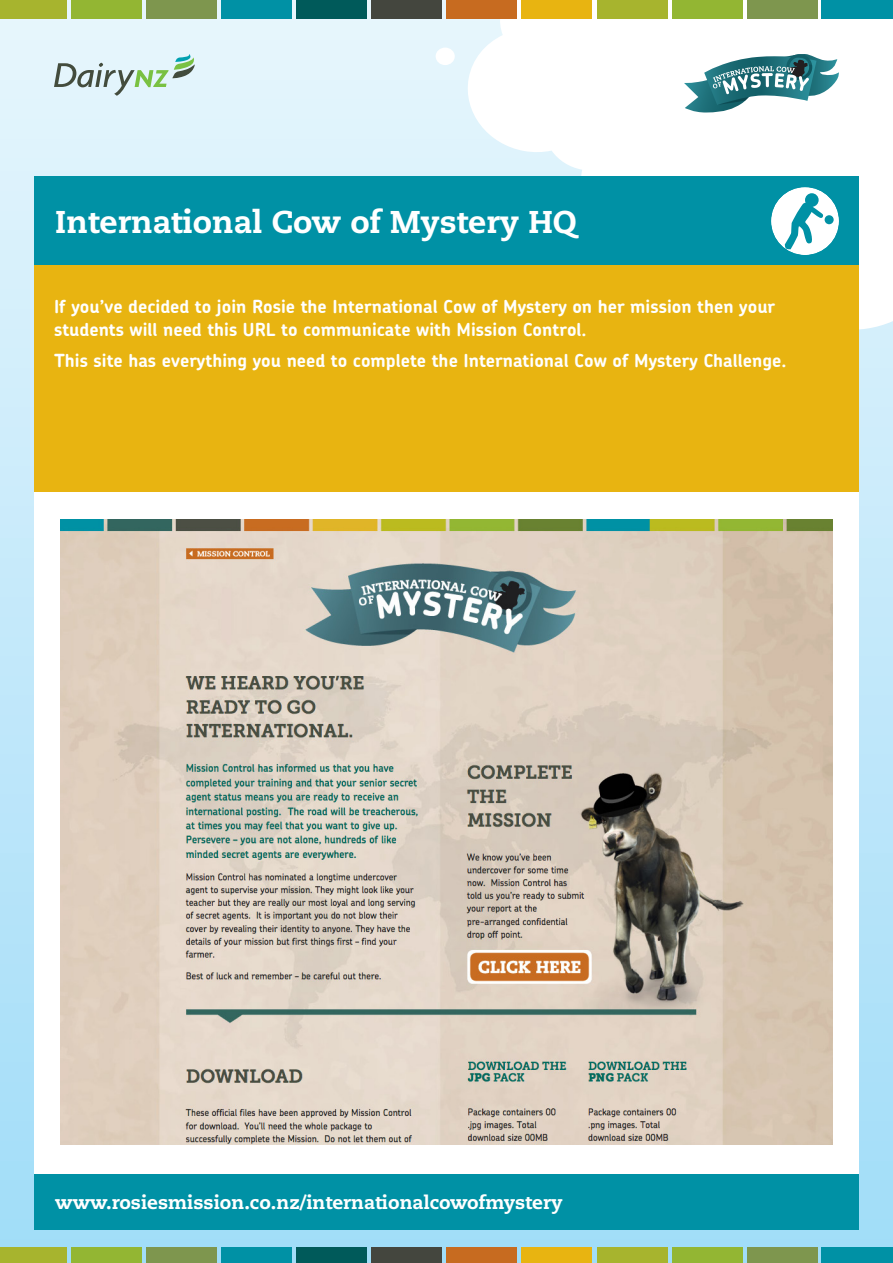
<style>
.page{position:relative;width:893px;height:1263px;background:#fff}
.page>*{position:absolute;margin:0;border:0;box-sizing:border-box;transform-origin:0 0}
.Titles_PMNCaecillia{font:800 31.5px "Caecilia";color:#fff}
.t1{font:800 18.75px "Caecilia";color:#fff}
.Titles_PMNCaecillia-2{font:700 18px/22.5px "Chevin";color:#fff}
</style>
<div class="page">
<div style="left:0;top:0;width:893px;height:1263px;background:linear-gradient(to bottom,#e6f5fb,#a1ddf9)"></div>
<svg style="left:463px;top:0;width:430px;height:335px"></svg>
<div style="left:436px;top:48px;width:19px;height:17px;background:#fff;border-radius:50%"></div>
<div style="left:34px;top:492px;width:825px;height:682px;background:#fff"></div>
<div style="left:34px;top:176px;width:825px;height:90px;background:#0091a5"></div>
<div style="left:34px;top:1174px;width:825px;height:55px;background:#0091a5"></div>
<div style="left:34px;top:266px;width:825px;height:226px;background:#e8b411"></div>
<svg style="left:54px;top:54px;width:143px;height:42px;background:#c5dad6"></svg>
<div style="left:446px;top:1248px;width:71px;height:15px;background:#c76b20"></div>
<div style="left:521px;top:1248px;width:71px;height:15px;background:#e8b411"></div>
<div style="left:597px;top:1248px;width:70px;height:15px;background:#a7b42e"></div>
<div style="left:672px;top:1248px;width:71px;height:15px;background:#93b633"></div>
<div style="left:747px;top:1248px;width:71px;height:15px;background:#7e964e"></div>
<div style="left:822px;top:1248px;width:71px;height:15px;background:#0091a5"></div>
<div style="left:0;top:1248px;width:67px;height:15px;background:#a7b42e"></div>
<div style="left:71px;top:1248px;width:71px;height:15px;background:#93b633"></div>
<div style="left:146px;top:1248px;width:71px;height:15px;background:#7e964e"></div>
<div style="left:221px;top:1248px;width:71px;height:15px;background:#0091a5"></div>
<div style="left:296px;top:1248px;width:71px;height:15px;background:#005a5a"></div>
<div style="left:371px;top:1248px;width:71px;height:15px;background:#44463e"></div>
<div style="left:446px;top:0;width:71px;height:18px;background:#c76b20"></div>
<div style="left:521px;top:0;width:71px;height:18px;background:#e8b411"></div>
<div style="left:597px;top:0;width:70px;height:18px;background:#a7b42e"></div>
<div style="left:672px;top:0;width:71px;height:18px;background:#93b633"></div>
<div style="left:747px;top:0;width:71px;height:18px;background:#7e964e"></div>
<div style="left:822px;top:0;width:71px;height:18px;background:#0091a5"></div>
<div style="left:0;top:0;width:67px;height:18px;background:#a7b42e"></div>
<div style="left:71px;top:0;width:71px;height:18px;background:#93b633"></div>
<div style="left:146px;top:0;width:71px;height:18px;background:#7e964e"></div>
<div style="left:221px;top:0;width:71px;height:18px;background:#0091a5"></div>
<div style="left:296px;top:0;width:71px;height:18px;background:#005a5a"></div>
<div style="left:371px;top:0;width:71px;height:18px;background:#44463e"></div>
<img style="left:60px;top:519px;width:773px;height:625px">
<svg style="left:771px;top:187px;width:68px;height:68px"></svg>
<svg style="left:684px;top:54px;width:155px;height:59px"></svg>
<p class="Titles_PMNCaecillia" style="left:55px;top:203px;width:523px">International Cow of Mystery HQ</p>
<p class="Titles_PMNCaecillia-2" style="left:54px;top:295px;width:723px">If you’ve decided to join Rosie the International Cow of Mystery on her mission then your students will need this URL to communicate with Mission Control.</p>
<p class="Titles_PMNCaecillia-2" style="left:54px;top:349px;width:734px">This site has everything you need to complete the International Cow of Mystery Challenge.</p>
<p class="t1" style="left:55px;top:1191px;width:509px">www.rosiesmission.co.nz/internationalcowofmystery</p>
</div>
